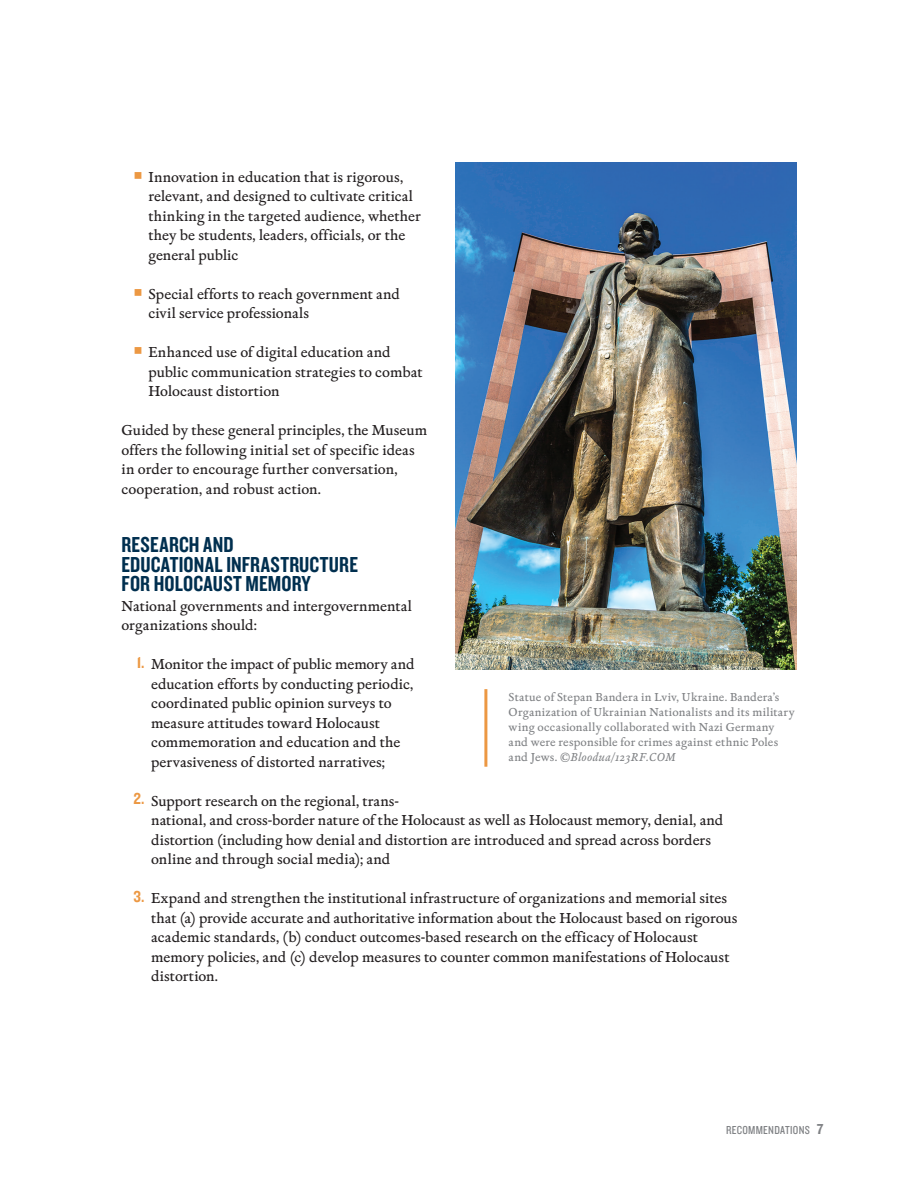
<style>
.page{position:relative;width:918px;height:1188px;background:#fff}
.page>*{position:absolute;margin:0;border:0;box-sizing:border-box;transform-origin:0 0}
.Heads{font:22.5px/19.5px "Knockout 49 Liteweight";letter-spacing:.005em;color:#002f4f}
.Body{font:15px/19.5px "Merlo Tx";color:#231f20}
.captions{font:12px/15px "Merlo Tx";letter-spacing:.02em;color:#808285}
.t1{font:12px "Knockout 29 Junior Ltweight";letter-spacing:.02em;color:#808285}
.s1{font-family:"Knockout 50 Welterweight";font-size:16.5px;color:#ec9843}
.s2{font-style:italic}
.s3{font-family:"Knockout 50 Welterweight";font-size:15px}
</style>
<div class="page">
<img style="left:456px;top:162px;width:340px;height:508px">
<hr style="left:484px;top:689px;width:3px;height:78px;background:#ec9843">
<p class="Body" style="left:148px;top:166px;width:274px">Innovation in education that is rigorous, relevant, and designed to cultivate critical thinking in the targeted audience, whether they be students, leaders, officials, or the general public</p>
<p class="Body" style="left:148px;top:283px;width:253px">Special efforts to reach government and civil service professionals</p>
<p class="Body" style="left:148px;top:342px;width:275px">Enhanced use of digital education and public communication strategies to combat<br>Holocaust distortion</p>
<p class="Body" style="left:122px;top:420px;width:307px">Guided by these general principles, the Museum offers the following initial set of specific ideas in order to encourage further conversation, cooperation, and robust action.</p>
<p class="Heads" style="left:122px;top:534px;width:238px">RESEARCH AND<br>EDUCATIONAL INFRASTRUCTURE<br>FOR HOLOCAUST MEMORY</p>
<p class="Body" style="left:122px;top:595px;width:292px">National governments and intergovernmental organizations should:</p>
<p class="Body" style="left:151px;top:654px;width:265px;text-indent:-14px"><span class="s1">1.</span> Monitor the impact of public memory and education efforts by conducting periodic, coordinated public opinion surveys to measure attitudes toward Holocaust commemoration and education and the pervasiveness of distorted narratives;</p>
<p class="Body" style="left:151px;top:790px;width:574px;text-indent:-18px"><span class="s1">2.</span> Support research on the regional, trans-<br>national, and cross-border nature of the Holocaust as well as Holocaust memory, denial, and distortion (including how denial and distortion are introduced and spread across borders online and through social media); and</p>
<p class="Body" style="left:151px;top:888px;width:588px;text-indent:-18px"><span class="s1">3.</span> Expand and strengthen the institutional infrastructure of organizations and memorial sites that (a) provide accurate and authoritative information about the Holocaust based on rigorous academic standards, (b) conduct outcomes-based research on the efficacy of Holocaust memory policies, and (c) develop measures to counter common manifestations of Holocaust distortion.</p>
<p class="captions" style="left:509px;top:689px;width:287px">Statue of Stepan Bandera in Lviv, Ukraine. Bandera’s Organization of Ukrainian Nationalists and its military wing occasionally collaborated with Nazi Germany and were responsible for crimes against ethnic Poles and Jews. <span class="s2">©Bloodua/123RF.COM</span></p>
<p class="t1" style="left:726px;top:1122px;width:99px">RECOMMENDATIONS <span class="s3">7</span></p>
</div>
